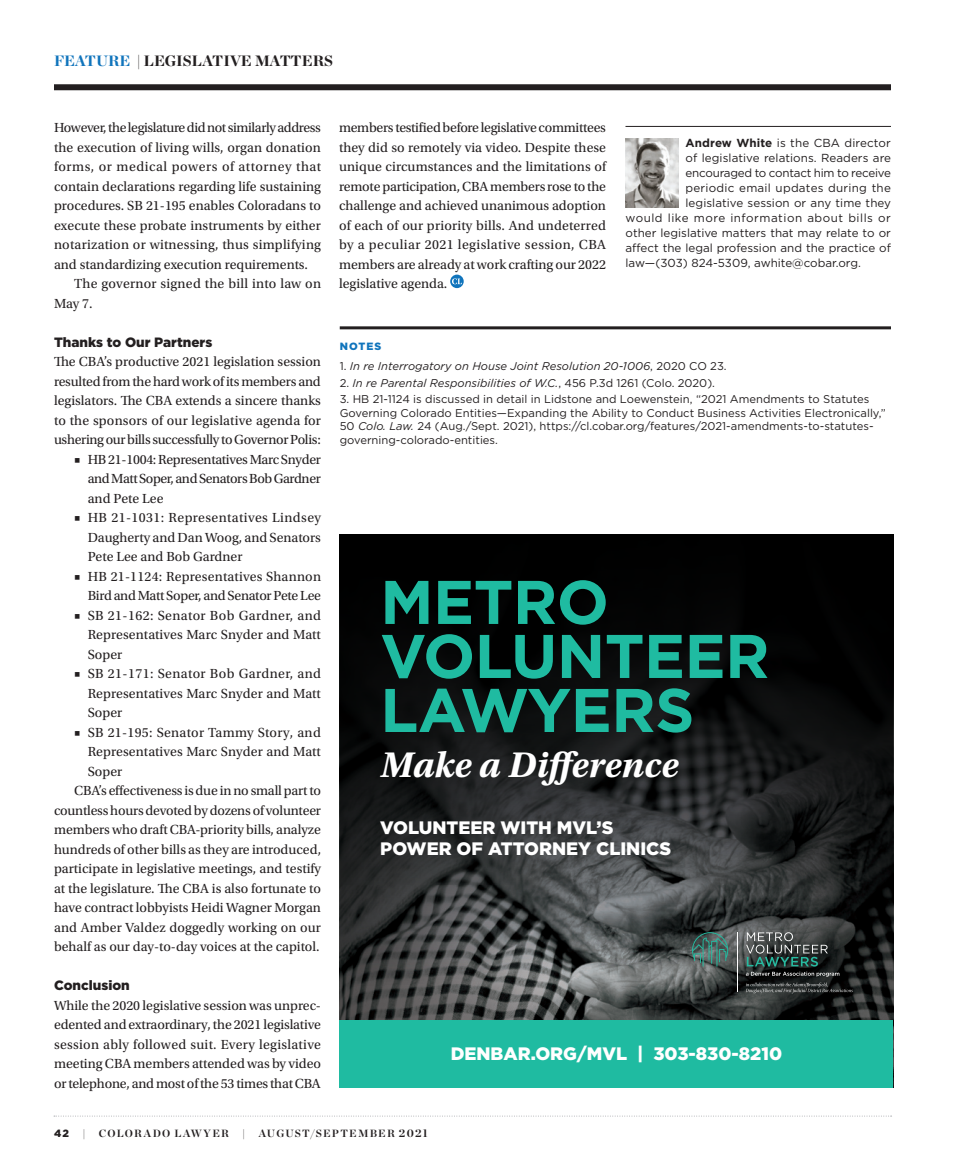
<style>
.page{position:relative;width:972px;height:1175px;background:#fff}
.page>*{position:absolute;margin:0;border:0;box-sizing:border-box;transform-origin:0 0}
.t1{font:700 61.5px/54px "Gotham";letter-spacing:-.01em;color:#1fbba1}
.t2{font:italic 700 37.5px "Utopia Std";color:#fff}
.t3{font:900 18px/21px "Gotham";color:#fff}
.t4{font:900 15px "Chronicle Display";color:#231f20}
.Body_Text{font:13.8px/19.5px "Utopia Std";color:#231f20;text-align:justify}
.Body_Text-2{font:13.8px/19.5px "Utopia Std";letter-spacing:.02em;color:#231f20}
.Body_Subhead{font:900 13.5px "Gotham";color:#231f20}
.AuthorBio_Text{font:11.7px "Gotham";color:#231f20}
.AuthorBio_Text-2{font:11.7px "Gotham";letter-spacing:.045em;color:#231f20}
.AuthorBio_Text-3{font:11.7px "Gotham";letter-spacing:-.02em;color:#231f20}
.AuthorBio_Text-4{font:11.7px "Gotham";letter-spacing:.02em;color:#231f20}
.Notes_Text{font:11.25px/13.5px "Gotham";color:#231f20}
.Notes_Text-2{font:italic 11.25px "Gotham";color:#231f20}
.t5{font:700 10.5px "Chronicle Display";letter-spacing:.115em;color:#231f20}
.Notes_Header_Three_C{font:900 10.5px "Gotham";letter-spacing:.1em;color:#1074bc}
.t6{font:900 10.5px "Gotham";color:#231f20}
.s1{color:#1074bc}
.s2{font-weight:700}
.s3{font-style:normal}
.s4{font-style:italic}
.s5{font-size:11.25px}
</style>
<div class="page">
<svg style="left:54px;top:1115px;width:838px;height:1px"></svg>
<div style="left:54px;top:84px;width:837px;height:6px;background:#231f20"></div>
<svg style="left:450px;top:274px;width:14px;height:14px"></svg>
<svg style="left:452px;top:278px;width:10px;height:6px"></svg>
<hr style="left:340px;top:326px;width:551px;height:3px;background:#231f20">
<hr style="left:626px;top:126px;width:265px;height:1px;background:#231f20">
<img style="left:626px;top:139px;width:53px;height:68px">
<svg style="left:340px;top:534px;width:553px;height:486px;background:#1d1f1f"></svg>
<svg style="left:746px;top:932px;width:93px;height:44px;background:#3f4b49"></svg>
<svg style="left:746px;top:982px;width:107px;height:11px"></svg>
<hr style="left:737px;top:932px;width:1px;height:59px;background:#fff">
<svg style="left:692px;top:932px;width:36px;height:34px"></svg>
<div style="left:340px;top:1020px;width:553px;height:68px;background:#1fbba1"></div>
<p class="t4" style="left:54px;top:48px;width:281px"><span class="s1">FEATURE</span> | LEGISLATIVE MATTERS</p>
<p class="Body_Text" style="left:54px;top:118px;width:269px">However, the legislature did not similarly address the execution of living wills, organ donation forms, or medical powers of attorney that contain declarations regarding life sustaining procedures. SB 21-195 enables Coloradans to execute these probate instruments by either notarization or witnessing, thus simplifying and standardizing execution requirements.</p>
<p class="Body_Text-2" style="left:54px;top:274px;width:269px;text-indent:20px">The governor signed the bill into law on<br>May 7.</p>
<p class="Body_Subhead" style="left:54px;top:332px;width:160px">Thanks to Our Partners</p>
<p class="Body_Text" style="left:54px;top:352px;width:269px">The CBA’s productive 2021 legislation session resulted from the hard work of its members and legislators. The CBA extends a sincere thanks to the sponsors of our legislative agenda for ushering our bills successfully to Governor Polis:</p>
<p class="Body_Text" style="left:88px;top:450px;width:235px;text-indent:-14px">■ HB 21-1004: Representatives Marc Snyder and Matt Soper, and Senators Bob Gardner and Pete Lee</p>
<p class="Body_Text" style="left:88px;top:508px;width:235px;text-indent:-14px">■ HB 21-1031: Representatives Lindsey Daugherty and Dan Woog, and Senators Pete Lee and Bob Gardner</p>
<p class="Body_Text" style="left:74px;top:567px;width:248px;text-align:right">■ HB 21-1124: Representatives Shannon<br>Bird and Matt Soper, and Senator Pete Lee</p>
<p class="Body_Text" style="left:88px;top:606px;width:235px;text-indent:-14px">■ SB 21-162: Senator Bob Gardner, and Representatives Marc Snyder and Matt Soper</p>
<p class="Body_Text" style="left:88px;top:664px;width:235px;text-indent:-14px">■ SB 21-171: Senator Bob Gardner, and Representatives Marc Snyder and Matt Soper</p>
<p class="Body_Text" style="left:88px;top:723px;width:235px;text-indent:-14px">■ SB 21-195: Senator Tammy Story, and Representatives Marc Snyder and Matt Soper</p>
<p class="Body_Text" style="left:54px;top:781px;width:269px;text-indent:20px">CBA’s effectiveness is due in no small part to countless hours devoted by dozens of volunteer members who draft CBA-priority bills, analyze hundreds of other bills as they are introduced, participate in legislative meetings, and testify at the legislature. The CBA is also fortunate to have contract lobbyists Heidi Wagner Morgan and Amber Valdez doggedly working on our behalf as our day-to-day voices at the capitol.</p>
<p class="Body_Subhead" style="left:54px;top:976px;width:77px">Conclusion</p>
<p class="Body_Text" style="left:54px;top:996px;width:269px">While the 2020 legislative session was unprec&shy;edented and extraordinary, the 2021 legislative session ably followed suit. Every legislative meeting CBA members attended was by video or telephone, and most of the 53 times that CBA</p>
<p class="Body_Text" style="left:339px;top:118px;width:269px">members testified before legislative committees they did so remotely via video. Despite these unique circumstances and the limitations of remote participation, CBA members rose to the challenge and achieved unanimous adoption of each of our priority bills. And undeterred by a peculiar 2021 legislative session, CBA members are already at work crafting our 2022 legislative agenda.</p>
<p class="AuthorBio_Text" style="left:686px;top:135px;width:207px"><span class="s2">Andrew White</span> is the CBA director</p>
<p class="AuthorBio_Text" style="left:686px;top:150px;width:207px">of legislative relations. Readers are</p>
<p class="AuthorBio_Text-3" style="left:686px;top:165px;width:207px">encouraged to contact him to receive</p>
<p class="AuthorBio_Text-4" style="left:686px;top:180px;width:207px">periodic email updates during the</p>
<p class="AuthorBio_Text" style="left:686px;top:195px;width:207px">legislative session or any time they</p>
<p class="AuthorBio_Text-2" style="left:626px;top:210px;width:267px">would like more information about bills or</p>
<p class="AuthorBio_Text" style="left:626px;top:225px;width:267px">other legislative matters that may relate to or</p>
<p class="AuthorBio_Text" style="left:626px;top:240px;width:267px">affect the legal profession and the practice of</p>
<p class="AuthorBio_Text" style="left:626px;top:255px;width:237px">law—(303) 824-5309, awhite@cobar.org.</p>
<p class="Notes_Header_Three_C" style="left:340px;top:339px;width:43px">NOTES</p>
<p class="Notes_Text-2" style="left:340px;top:359px;width:388px"><span class="s3">1.</span> In re Interrogatory on House Joint Resolution 20-1006<span class="s3">, 2020 CO 23.</span></p>
<p class="Notes_Text-2" style="left:340px;top:375px;width:377px"><span class="s3">2.</span> In re Parental Responsibilities of W.C.<span class="s3">, 456 P.3d 1261 (Colo. 2020).</span></p>
<p class="Notes_Text" style="left:340px;top:392px;width:548px">3. HB 21-1124 is discussed in detail in Lidstone and Loewenstein, “2021 Amendments to Statutes Governing Colorado Entities—Expanding the Ability to Conduct Business Activities Electronically,” 50 <span class="s4">Colo. Law.</span> 24 (Aug./Sept. 2021), https://cl.cobar.org/features/2021-amendments-to-statutes&shy;governing-colorado-entities.</p>
<p class="t1" style="left:380px;top:575px;width:391px">METRO<br>VOLUNTEER<br>LAWYERS</p>
<p class="t2" style="left:380px;top:743px;width:300px">Make a Difference</p>
<p class="t3" style="left:380px;top:817px;width:292px">VOLUNTEER WITH MVL’S<br>POWER OF ATTORNEY CLINICS</p>
<p class="t3" style="left:451px;top:1043px;width:333px">DENBAR.ORG/MVL | 303-830-8210</p>
<p class="t6" style="left:54px;top:1126px;width:17px">42</p>
<p class="t5" style="left:82px;top:1125px;width:5px">|</p>
<p class="t5" style="left:99px;top:1125px;width:132px">COLORADO LAWYER</p>
<p class="t5" style="left:242px;top:1125px;width:5px">|</p>
<p class="t5" style="left:259px;top:1125px;width:170px">AUGUST/SEPTEMBER <span class="s5">2021</span></p>
</div>
